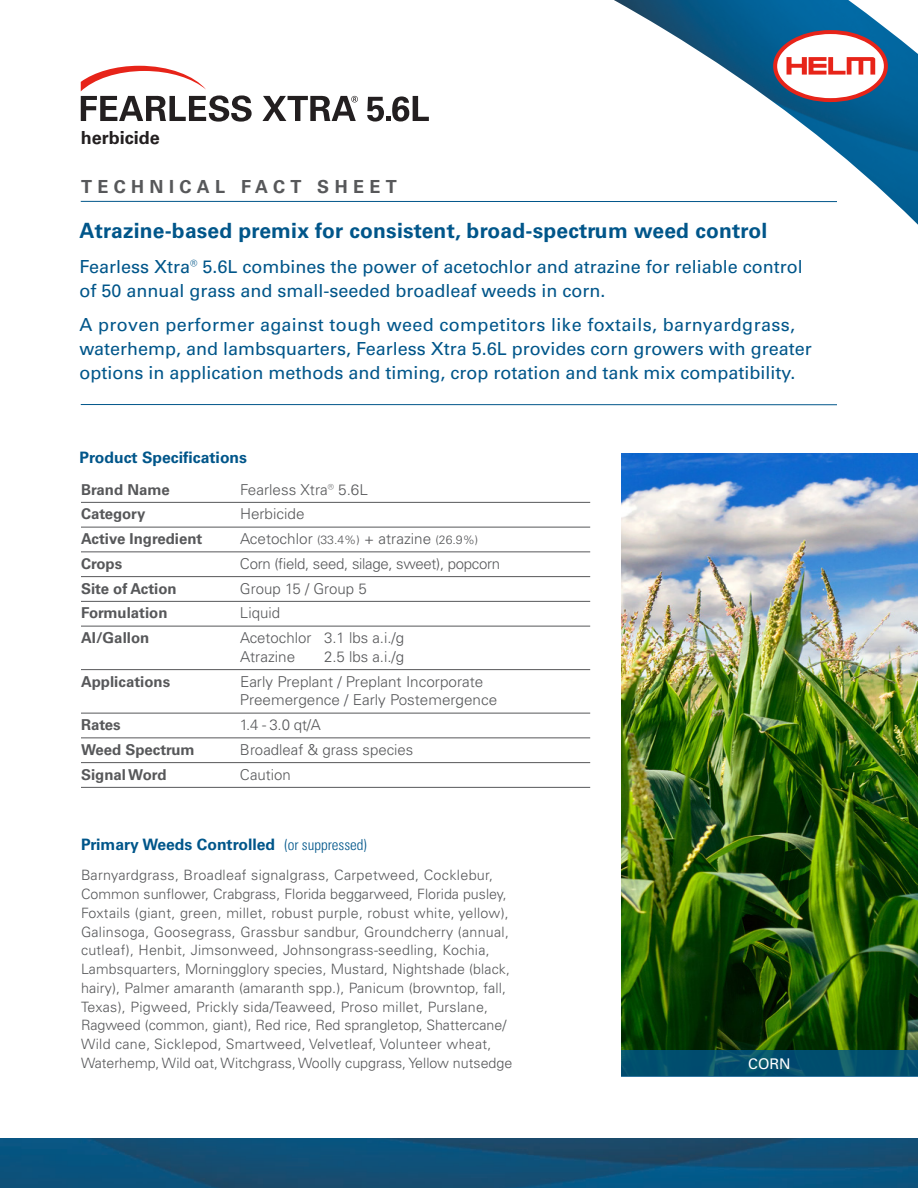
<style>
.page{position:relative;width:918px;height:1188px;background:#fff}
.page>*{position:absolute;margin:0;border:0;box-sizing:border-box;transform-origin:0 0}
.t1{font:700 21px "Univers LT Pro 65";letter-spacing:.01em;color:#00568a}
.t2{font:18px/24px "Univers LT Pro 55 Roman";color:#00568a}
.t3{font:700 18px "Univers LT Pro 65";letter-spacing:.3em;color:#57585a}
.t4{font:700 18px "Univers LT Std";color:#231f20}
.t5{font:700 15.75px "Univers LT Pro 65";color:#00568a}
.t6{font:300 15px/18.8px "Univers LT Pro 45";color:#57585a}
.t7{font:700 15px "Univers LT Pro 65";color:#57585a}
.t8{font:300 15px "Univers LT Pro 45";letter-spacing:-.02em;color:#57585a}
.t9{font:14.7px "Univers LT Pro 55 Roman";color:#fff}
.t10{font:300 14.25px/18.8px "Univers LT Pro 45";letter-spacing:.01em;color:#57585a}
.s1{font-size:12px}
.s2{font-family:"Univers LT Pro";font-weight:300;font-stretch:condensed;font-size:15px}
</style>
<div class="page">
<img style="left:0;top:1138px;width:918px;height:50px">
<hr style="left:81px;top:201px;width:756px;height:1px;background:#00568a">
<img style="left:614px;top:0;width:304px;height:225px">
<svg style="left:773px;top:30px;width:115px;height:72px"></svg>
<img style="left:622px;top:454px;width:296px;height:597px">
<svg style="left:622px;top:1051px;width:296px;height:26px;fill:#004e6e"></svg>
<svg style="left:81px;top:66px;width:171px;height:56px"></svg>
<svg style="left:367px;top:96px;width:62px;height:26px"></svg>
<svg style="left:262px;top:96px;width:96px;height:25px"></svg>
<hr style="left:81px;top:404px;width:756px;height:1px;background:#00568a">
<hr style="left:81px;top:502px;width:509px;height:1px;background:#57585a">
<hr style="left:81px;top:527px;width:509px;height:1px;background:#57585a">
<hr style="left:81px;top:552px;width:509px;height:1px;background:#57585a">
<hr style="left:81px;top:576px;width:509px;height:1px;background:#57585a">
<hr style="left:81px;top:601px;width:509px;height:1px;background:#57585a">
<hr style="left:81px;top:626px;width:509px;height:1px;background:#57585a">
<hr style="left:81px;top:669px;width:509px;height:1px;background:#57585a">
<hr style="left:81px;top:713px;width:509px;height:1px;background:#57585a">
<hr style="left:81px;top:738px;width:509px;height:1px;background:#57585a">
<hr style="left:81px;top:762px;width:509px;height:1px;background:#57585a">
<hr style="left:81px;top:787px;width:509px;height:1px;background:#57585a">
<p class="t4" style="left:81px;top:127px;width:81px">herbicide</p>
<p class="t3" style="left:81px;top:174px;width:317px">TECHNICAL FACT SHEET</p>
<p class="t1" style="left:80px;top:216px;width:689px">Atrazine-based premix for consistent, broad-spectrum weed control</p>
<p class="t2" style="left:80px;top:253px;width:725px">Fearless Xtra® 5.6L combines the power of acetochlor and atrazine for reliable control</p>
<p class="t2" style="left:80px;top:277px;width:528px">of 50 annual grass and small-seeded broadleaf weeds in corn.</p>
<p class="t2" style="left:80px;top:312px;width:734px">A proven performer against tough weed competitors like foxtails, barnyardgrass, waterhemp, and lambsquarters, Fearless Xtra 5.6L provides corn growers with greater options in application methods and timing, crop rotation and tank mix compatibility.</p>
<p class="t5" style="left:80px;top:446px;width:169px">Product Specifications</p>
<p class="t7" style="left:81px;top:479px;width:90px">Brand Name</p>
<p class="t6" style="left:240px;top:480px;width:129px">Fearless Xtra® 5.6L</p>
<p class="t7" style="left:81px;top:504px;width:66px">Category</p>
<p class="t6" style="left:240px;top:504px;width:66px">Herbicide</p>
<p class="t7" style="left:81px;top:528px;width:123px">Active Ingredient</p>
<p class="t6" style="left:240px;top:529px;width:240px">Acetochlor <span class="s1">(33.4%)</span> + atrazine <span class="s1">(26.9%)</span></p>
<p class="t7" style="left:81px;top:553px;width:43px">Crops</p>
<p class="t8" style="left:240px;top:554px;width:262px">Corn (field, seed, silage, sweet), popcorn</p>
<p class="t7" style="left:81px;top:578px;width:97px">Site of Action</p>
<p class="t6" style="left:240px;top:579px;width:128px">Group 15 / Group 5</p>
<p class="t7" style="left:81px;top:603px;width:88px">Formulation</p>
<p class="t6" style="left:240px;top:603px;width:42px">Liquid</p>
<p class="t7" style="left:81px;top:627px;width:70px">AI/Gallon</p>
<p class="t6" style="left:240px;top:628px;width:166px">Acetochlor 3.1 lbs a.i./g<br>Atrazine</p>
<p class="t6" style="left:324px;top:647px;width:82px">2.5 lbs a.i./g</p>
<p class="t7" style="left:81px;top:671px;width:91px">Applications</p>
<p class="t6" style="left:240px;top:672px;width:259px">Early Preplant / Preplant Incorporate<br>Preemergence / Early Postemergence</p>
<p class="t7" style="left:81px;top:714px;width:41px">Rates</p>
<p class="t6" style="left:240px;top:715px;width:82px">1.4 - 3.0 qt/A</p>
<p class="t7" style="left:81px;top:739px;width:115px">Weed Spectrum</p>
<p class="t6" style="left:240px;top:740px;width:175px">Broadleaf &amp; grass species</p>
<p class="t7" style="left:81px;top:764px;width:87px">Signal Word</p>
<p class="t6" style="left:240px;top:765px;width:52px">Caution</p>
<p class="t5" style="left:81px;top:833px;width:287px">Primary Weeds Controlled <span class="s2">(or suppressed)</span></p>
<p class="t10" style="left:81px;top:866px;width:433px">Barnyardgrass, Broadleaf signalgrass, Carpetweed, Cocklebur, Common sunflower, Crabgrass, Florida beggarweed, Florida pusley, Foxtails (giant, green, millet, robust purple, robust white, yellow), Galinsoga, Goosegrass, Grassbur sandbur, Groundcherry (annual, cutleaf), Henbit, Jimsonweed, Johnsongrass-seedling, Kochia, Lambsquarters, Morningglory species, Mustard, Nightshade (black, hairy), Palmer amaranth (amaranth spp.), Panicum (browntop, fall, Texas), Pigweed, Prickly sida/Teaweed, Proso millet, Purslane, Ragweed (common, giant), Red rice, Red sprangletop, Shattercane/ Wild cane, Sicklepod, Smartweed, Velvetleaf, Volunteer wheat, Waterhemp, Wild oat, Witchgrass, Woolly cupgrass, Yellow nutsedge</p>
<p class="t9" style="left:748px;top:1054px;width:44px">CORN</p>
</div>
